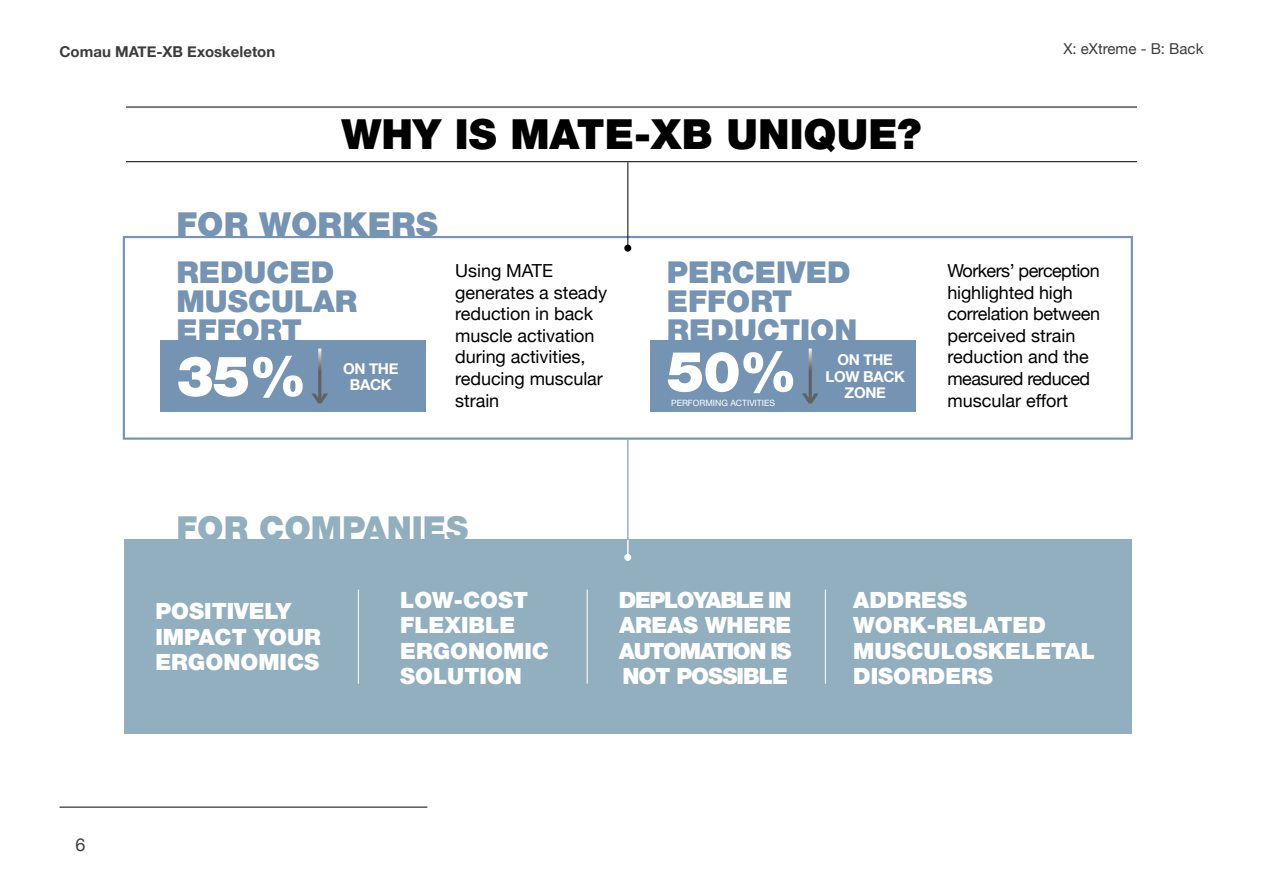
<style>
.page{position:relative;width:1263px;height:893px;background:#fff}
.page>*{position:absolute;margin:0;border:0;box-sizing:border-box;transform-origin:0 0}
.t1{font:900 56.1px "Helvetica Neue";color:#fff}
.t2{font:900 41.7px "Helvetica Neue";color:#000}
.t3{font:900 33.15px "Helvetica Neue";color:#91afbe}
.t4{font:900 33.15px "Helvetica Neue";color:#7594b3}
.t5{font:900 30.3px/28.8px "Helvetica Neue";color:#7594b3}
.t6{font:900 22.5px/25.5px "Helvetica Neue";color:#fff}
.t7{font:18px/21.6px "Helvetica Neue";letter-spacing:-.005em;color:#000}
.t8{font:18px "Helvetica Neue";color:#414042}
.t9{font:700 15px/16.5px "Helvetica Neue";letter-spacing:-.02em;color:#fff;text-align:center}
.t10{font:700 15px "Helvetica Neue";color:#3c3c3c}
.t11{font:15px "Helvetica Neue";color:#3c3c3c}
.t12{font:8.7px "Helvetica Neue";color:#fff}
</style>
<div class="page">
<hr style="left:60px;top:806px;width:367px;height:2px;background:#414042">
<hr style="left:126px;top:107px;width:1011px;height:1px;background:#000">
<hr style="left:126px;top:161px;width:1011px;height:1px;background:#000">
<div style="left:123px;top:236px;width:1010px;height:204px;border:2px solid #7594b3"></div>
<div style="left:124px;top:539px;width:1008px;height:195px;background:#91afbe"></div>
<hr style="left:627px;top:439px;width:2px;height:118px;background:#91afbe">
<div style="left:624px;top:554px;width:7px;height:7px;background:#fff;border-radius:50%"></div>
<hr style="left:627px;top:162px;width:1px;height:90px;background:#000">
<div style="left:624px;top:245px;width:7px;height:7px;background:#000;border-radius:50%"></div>
<svg style="left:627px;top:540px;width:2px;height:14px"></svg>
<div style="left:160px;top:340px;width:265px;height:72px;background:#7594b3"></div>
<svg style="left:311px;top:349px;width:17px;height:54px"></svg>
<div style="left:650px;top:340px;width:266px;height:72px;background:#7594b3"></div>
<svg style="left:802px;top:349px;width:17px;height:54px"></svg>
<hr style="left:358px;top:590px;width:1px;height:94px;background:#fff">
<hr style="left:587px;top:590px;width:1px;height:94px;background:#fff">
<hr style="left:825px;top:590px;width:1px;height:94px;background:#fff">
<p class="t10" style="left:60px;top:40px;width:217px">Comau MATE-XB Exoskeleton</p>
<h2 class="t2" style="left:341px;top:109px;width:582px">WHY IS MATE-XB UNIQUE?</h2>
<h3 class="t4" style="left:176px;top:204px;width:263px">FOR WORKERS</h3>
<p class="t11" style="left:1063px;top:38px;width:142px">X: eXtreme - B: Back</p>
<h3 class="t5" style="left:176px;top:258px;width:182px">REDUCED<br>MUSCULAR<br>EFFORT</h3>
<h1 class="t1" style="left:176px;top:343px;width:131px">35%</h1>
<p class="t9" style="left:343px;top:360px;width:57px">ON THE<br>BACK</p>
<h3 class="t5" style="left:667px;top:258px;width:192px">PERCEIVED<br>EFFORT<br>REDUCTION</h3>
<h1 class="t1" style="left:667px;top:338px;width:131px">50%</h1>
<p class="t12" style="left:671px;top:396px;width:105px">PERFORMING ACTIVITIES</p>
<p class="t7" style="left:455px;top:261px;width:153px">Using MATE generates a steady reduction in back muscle activation during activities, reducing muscular strain</p>
<p class="t7" style="left:947px;top:261px;width:154px">Workers’ perception highlighted high correlation between perceived strain reduction and the measured reduced muscular effort</p>
<p class="t9" style="left:825px;top:352px;width:81px">ON THE<br>LOW BACK<br>ZONE</p>
<h3 class="t3" style="left:176px;top:508px;width:293px">FOR COMPANIES</h3>
<p class="t8" style="left:76px;top:831px;width:12px">6</p>
<p class="t6" style="left:619px;top:587px;width:174px;text-align:justify">DEPLOYABLE IN AREAS WHERE AUTOMATION IS NOT POSSIBLE</p>
<p class="t6" style="left:155px;top:598px;width:167px">POSITIVELY<br>IMPACT YOUR<br>ERGONOMICS</p>
<p class="t6" style="left:400px;top:587px;width:150px">LOW-COST<br>FLEXIBLE<br>ERGONOMIC<br>SOLUTION</p>
<p class="t6" style="left:853px;top:587px;width:243px">ADDRESS<br>WORK-RELATED<br>MUSCULOSKELETAL<br>DISORDERS</p>
</div>
